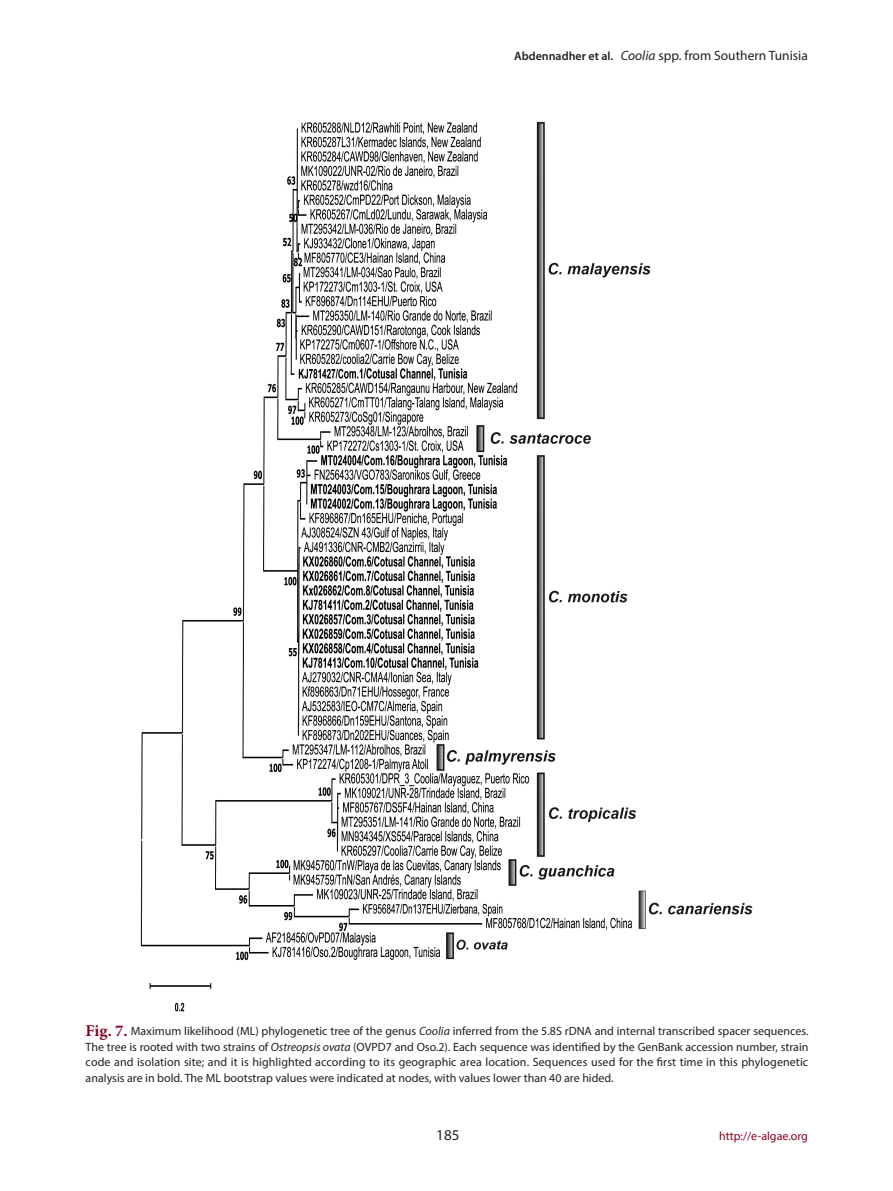
<style>
.page{position:relative;width:893px;height:1191px;background:#fff}
.page>*{position:absolute;margin:0;border:0;box-sizing:border-box;transform-origin:0 0}
.t1{font:15px "Myriad Pro";color:#231f20}
.t2{font:13.5px "Myriad Pro";color:#231f20}
.테이블_이미지_캡션{font:12px/15.8px "Myriad Pro";color:#231f20;text-align:justify}
.t3{font:12px "Myriad Pro";color:#8a011f}
.s1{font-weight:600;font-size:12px}
.s2{font-style:italic}
.s3{font-family:"Minion Pro";font-weight:700;font-size:16.5px;color:#8a011f}
</style>
<div class="page">
<img style="left:140px;top:121px;width:613px;height:891px">
<p class="t2" style="left:514px;top:47px;width:295px"><span class="s1">Abdennadher et al.</span> <span class="s2">Coolia</span> spp. from Southern Tunisia</p>
<p class="테이블_이미지_캡션" style="left:86px;top:1022px;width:724px"><span class="s3">Fig. 7.</span> Maximum likelihood (ML) phylogenetic tree of the genus <span class="s2">Coolia</span> inferred from the 5.8S rDNA and internal transcribed spacer sequences.<br>The tree is rooted with two strains of <span class="s2">Ostreopsis ovata</span> (OVPD7 and Oso.2). Each sequence was identified by the GenBank accession number, strain code and isolation site; and it is highlighted according to its geographic area location. Sequences used for the first time in this phylogenetic analysis are in bold. The ML bootstrap values were indicated at nodes, with values lower than 40 are hided.</p>
<p class="t1" style="left:436px;top:1125px;width:25px">185</p>
<p class="t3" style="left:719px;top:1128px;width:90px">http://e-algae.org</p>
</div>
